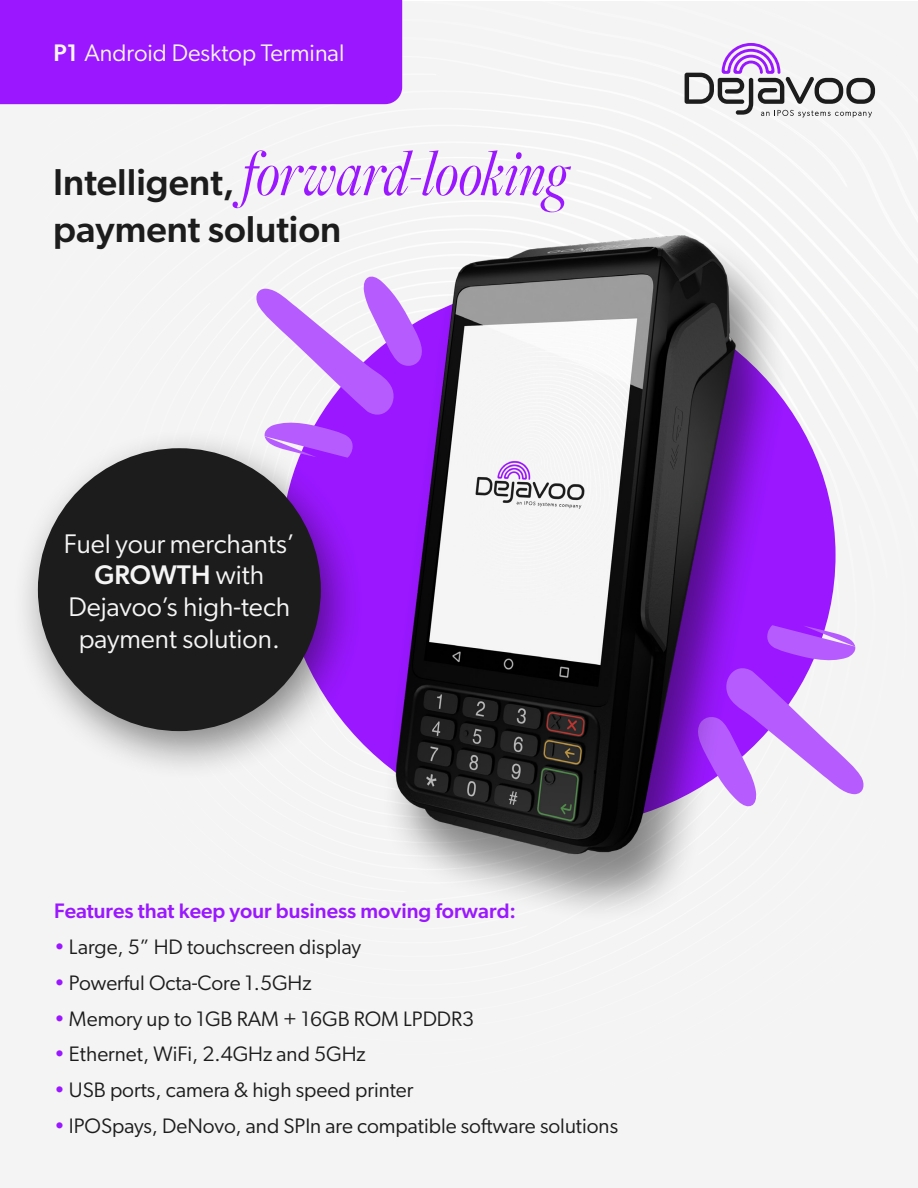
<style>
.page{position:relative;width:918px;height:1188px;background:#fff}
.page>*{position:absolute;margin:0;border:0;box-sizing:border-box;transform-origin:0 0}
.t1{font:italic 67.5px "Freight Big Cmp Pro";color:#9a17ff}
.t2{font:500 37.5px "Gibson";color:#1c1c1c}
.t3{font:27px/31.7px "Gibson";color:#f5f5f5;text-align:center}
.t4{font:24px "Gibson";color:#f5f5f5}
.t5{font:21px "Gibson";color:#1c1c1c}
.t6{font:500 21px "Gibson";color:#9a17ff}
.s1{font-weight:500}
.s2{font-family:"Gibson";font-weight:500;font-style:normal;font-size:37.5px;color:#1c1c1c}
.s3{color:#9a17ff}
</style>
<div class="page">
<div style="left:0;top:1px;width:918px;height:1187px;background:#f4f4f4"></div>
<div style="left:11px;top:428px;width:354px;height:353px;background:#000;opacity:.45"></div>
<div style="left:38px;top:448px;width:283px;height:283px;background:#1c1c1c;border-radius:50%"></div>
<div style="left:0;top:0;width:402px;height:104px;background:#9a17ff"></div>
<svg style="left:685px;top:43px;width:190px;height:74px"></svg>
<img style="left:158px;top:235px;width:706px;height:674px">
<p class="t4" style="left:54px;top:38px;width:292px"><span class="s1">P1</span> Android Desktop Terminal</p>
<h1 class="t1" style="left:53px;top:131px;width:517px"><span class="s2">Intelligent,</span> forward-looking</h1>
<h2 class="t2" style="left:53px;top:206px;width:290px">payment solution</h2>
<p class="t3" style="left:64px;top:527px;width:233px">Fuel your merchants’<br><span class="s1">GROWTH</span> with<br>Dejavoo’s high-tech payment solution.</p>
<p class="t6" style="left:54px;top:898px;width:464px">Features that keep your business moving forward:</p>
<p class="t5" style="left:54px;top:934px;width:309px"><span class="s3">•</span> Large, 5” HD touchscreen display</p>
<p class="t5" style="left:54px;top:970px;width:259px"><span class="s3">•</span> Powerful Octa-Core 1.5GHz</p>
<p class="t5" style="left:54px;top:1006px;width:422px"><span class="s3">•</span> Memory up to 1GB RAM + 16GB ROM LPDDR3</p>
<p class="t5" style="left:54px;top:1042px;width:313px"><span class="s3">•</span> Ethernet, WiFi, 2.4GHz and 5GHz</p>
<p class="t5" style="left:54px;top:1078px;width:361px"><span class="s3">•</span> USB ports, camera &amp; high speed printer</p>
<p class="t5" style="left:54px;top:1114px;width:566px"><span class="s3">•</span> IPOSpays, DeNovo, and SPIn are compatible software solutions</p>
</div>
